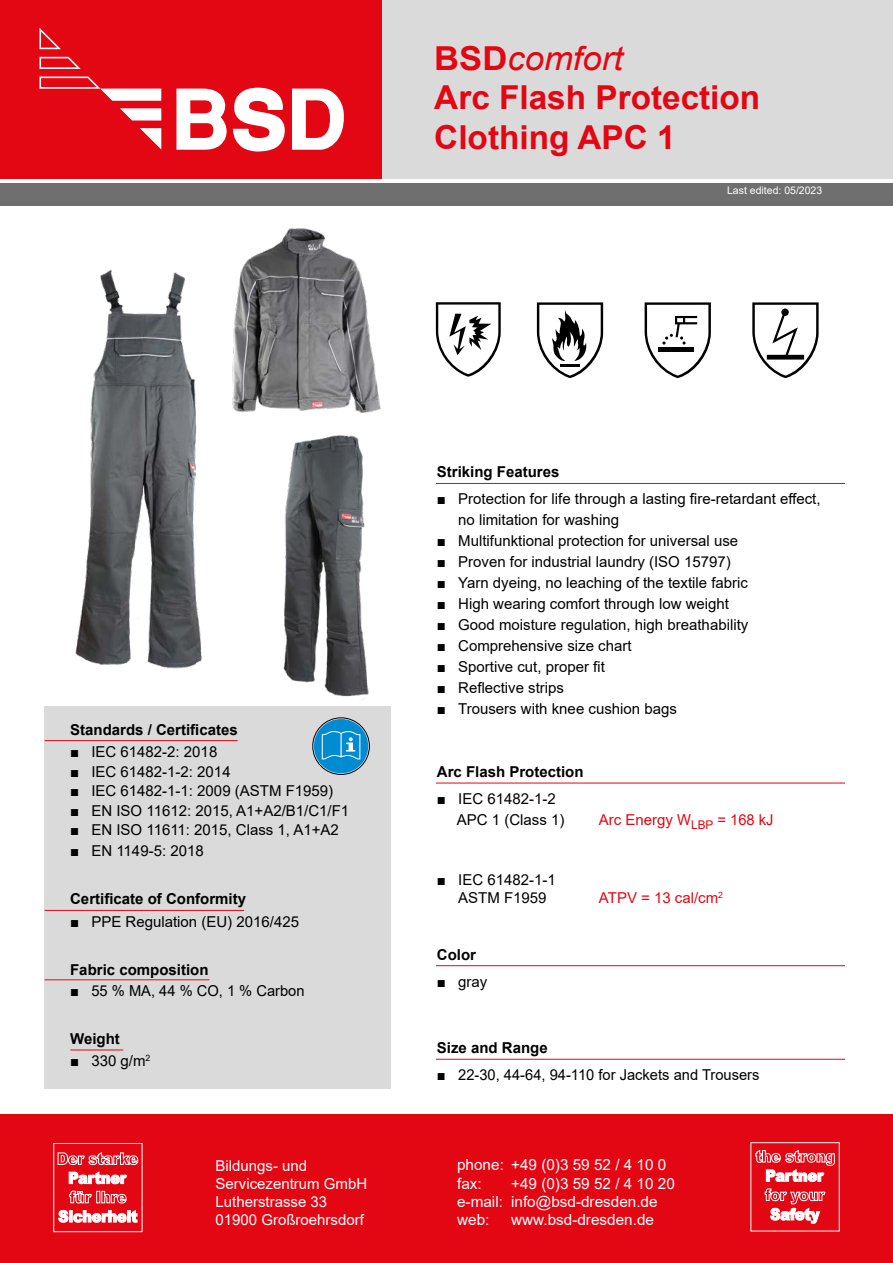
<style>
.page{position:relative;width:893px;height:1263px;background:#fff}
.page>*{position:absolute;margin:0;border:0;box-sizing:border-box;transform-origin:0 0}
.t1{font:700 33px/39.6px "Arial";color:#e30613;scale:1.05 1}
.t2{font:15.3px/18.3px "Arial";color:#fff}
.t3{font:15px/21px "Arial";color:#000}
.t4{font:700 15px "Arial";color:#000}
.t5{font:15px/18px "Arial";color:#fff}
.t6{font:15px "Arial";color:#e30613}
.t7{font:10.5px "Arial";color:#fff}
.s1{font-weight:400;font-style:italic}
</style>
<div class="page">
<div style="left:0;top:0;width:383px;height:179px;background:#e30613"></div>
<div style="left:383px;top:0;width:510px;height:179px;background:#dadada"></div>
<svg style="left:176px;top:89px;width:51px;height:61px"></svg>
<svg style="left:233px;top:88px;width:111px;height:64px"></svg>
<svg style="left:120px;top:108px;width:41px;height:13px"></svg>
<svg style="left:140px;top:128px;width:21px;height:21px"></svg>
<svg style="left:39px;top:28px;width:122px;height:73px"></svg>
<div style="left:0;top:183px;width:893px;height:22px;background:#706f6f"></div>
<div style="left:0;top:1114px;width:893px;height:149px;background:#e30613"></div>
<svg style="left:765px;top:1188px;width:60px;height:35px"></svg>
<svg style="left:755px;top:1150px;width:80px;height:32px"></svg>
<div style="left:53px;top:1143px;width:89px;height:89px;border:1px solid #fff"></div>
<svg style="left:59px;top:1210px;width:78px;height:12px"></svg>
<svg style="left:69px;top:1191px;width:57px;height:12px"></svg>
<svg style="left:69px;top:1172px;width:58px;height:12px"></svg>
<svg style="left:58px;top:1152px;width:80px;height:13px"></svg>
<div style="left:45px;top:706px;width:346px;height:383px;background:#dadada"></div>
<hr style="left:45px;top:740px;width:193px;height:1px;background:#e30613">
<hr style="left:45px;top:910px;width:199px;height:1px;background:#e30613">
<hr style="left:436px;top:483px;width:409px;height:1px;background:#e30613">
<hr style="left:436px;top:783px;width:409px;height:1px;background:#e30613">
<hr style="left:45px;top:979px;width:164px;height:1px;background:#e30613">
<div style="left:313px;top:718px;width:57px;height:57px;border:1px solid #000;border-radius:50%"></div>
<div style="left:314px;top:719px;width:54px;height:54px;background:#008bd2;border-radius:50%"></div>
<svg style="left:322px;top:731px;width:38px;height:28px"></svg>
<hr style="left:70px;top:1049px;width:53px;height:1px;background:#e30613">
<hr style="left:436px;top:965px;width:409px;height:1px;background:#e30613">
<hr style="left:436px;top:1059px;width:409px;height:1px;background:#e30613">
<svg style="left:537px;top:302px;width:66px;height:76px"></svg>
<hr style="left:561px;top:364px;width:19px;height:3px;background:#000">
<svg style="left:436px;top:302px;width:65px;height:75px"></svg>
<svg style="left:645px;top:302px;width:66px;height:76px"></svg>
<svg style="left:752px;top:302px;width:67px;height:76px"></svg>
<img style="left:232px;top:228px;width:149px;height:185px">
<img style="left:75px;top:269px;width:127px;height:400px">
<img style="left:283px;top:435px;width:86px;height:265px">
<h1 class="t1" style="left:434px;top:39px;width:312px">BSD<span class="s1">comfort<br></span>Arc Flash Protection<br>Clothing APC 1</h1>
<p class="t7" style="left:727px;top:183px;width:97px">Last edited: 05/2023</p>
<p class="t4" style="left:70px;top:719px;width:169px">Standards / Certificates</p>
<p class="t3" style="left:70px;top:741px;width:149px">■ IEC 61482-2: 2018</p>
<p class="t3" style="left:70px;top:761px;width:162px">■ IEC 61482-1-2: 2014</p>
<p class="t3" style="left:70px;top:780px;width:265px">■ IEC 61482-1-1: 2009 (ASTM F1959)</p>
<p class="t3" style="left:70px;top:800px;width:281px">■ EN ISO 11612: 2015, A1+A2/B1/C1/F1</p>
<p class="t3" style="left:70px;top:819px;width:270px">■ EN ISO 11611: 2015, Class 1, A1+A2</p>
<p class="t3" style="left:70px;top:840px;width:135px">■ EN 1149-5: 2018</p>
<p class="t4" style="left:70px;top:888px;width:177px">Certificate of Conformity</p>
<p class="t3" style="left:70px;top:911px;width:230px">■ PPE Regulation (EU) 2016/425</p>
<p class="t4" style="left:70px;top:959px;width:140px">Fabric composition</p>
<p class="t3" style="left:70px;top:980px;width:236px">■ 55 % MA, 44 % CO, 1 % Carbon</p>
<p class="t4" style="left:70px;top:1028px;width:51px">Weight</p>
<p class="t3" style="left:70px;top:1050px;width:82px">■ 330 g/m<sup>2</sup></p>
<p class="t4" style="left:437px;top:461px;width:124px">Striking Features</p>
<p class="t3" style="left:458px;top:488px;width:364px;text-indent:-21px">■ Protection for life through a lasting fire-retardant effect, no limitation for washing</p>
<p class="t3" style="left:437px;top:530px;width:303px">■ Multifunktional protection for universal use</p>
<p class="t3" style="left:437px;top:551px;width:295px">■ Proven for industrial laundry (ISO 15797)</p>
<p class="t3" style="left:437px;top:572px;width:313px">■ Yarn dyeing, no leaching of the textile fabric</p>
<p class="t3" style="left:437px;top:593px;width:294px">■ High wearing comfort through low weight</p>
<p class="t3" style="left:437px;top:614px;width:313px">■ Good moisture regulation, high breathability</p>
<p class="t3" style="left:437px;top:635px;width:196px">■ Comprehensive size chart</p>
<p class="t3" style="left:437px;top:656px;width:169px">■ Sportive cut, proper fit</p>
<p class="t3" style="left:437px;top:677px;width:129px">■ Reflective strips</p>
<p class="t3" style="left:437px;top:698px;width:241px">■ Trousers with knee cushion bags</p>
<p class="t4" style="left:437px;top:761px;width:148px">Arc Flash Protection</p>
<p class="t3" style="left:457px;top:788px;width:109px;text-indent:-20px">■ IEC 61482-1-2<br>APC 1 (Class 1)</p>
<p class="t6" style="left:599px;top:809px;width:176px">Arc Energy W<sub>LBP</sub> = 168 kJ</p>
<p class="t3" style="left:458px;top:870px;width:99px;line-height:18px;text-indent:-21px">■ IEC 61482-1-1<br>ASTM F1959</p>
<p class="t6" style="left:599px;top:887px;width:126px">ATPV = 13 cal/cm<sup>2</sup></p>
<p class="t4" style="left:437px;top:944px;width:41px">Color</p>
<p class="t3" style="left:437px;top:971px;width:52px">■ gray</p>
<p class="t4" style="left:437px;top:1037px;width:112px">Size and Range</p>
<p class="t3" style="left:437px;top:1064px;width:324px">■ 22-30, 44-64, 94-110 for Jackets and Trousers</p>
<p class="t5" style="left:216px;top:1157px;width:153px">Bildungs- und<br>Servicezentrum GmbH<br>Lutherstrasse 33<br>01900 Großroehrsdorf</p>
<p class="t2" style="left:457px;top:1156px;width:211px">phone: +49 (0)3 59 52 / 4 10 0 fax:</p>
<p class="t2" style="left:457px;top:1174px;width:219px;text-indent:54px">+49 (0)3 59 52 / 4 10 20 e-mail: info@bsd-dresden.de web:</p>
<p class="t2" style="left:511px;top:1211px;width:144px">www.bsd-dresden.de</p>
</div>
